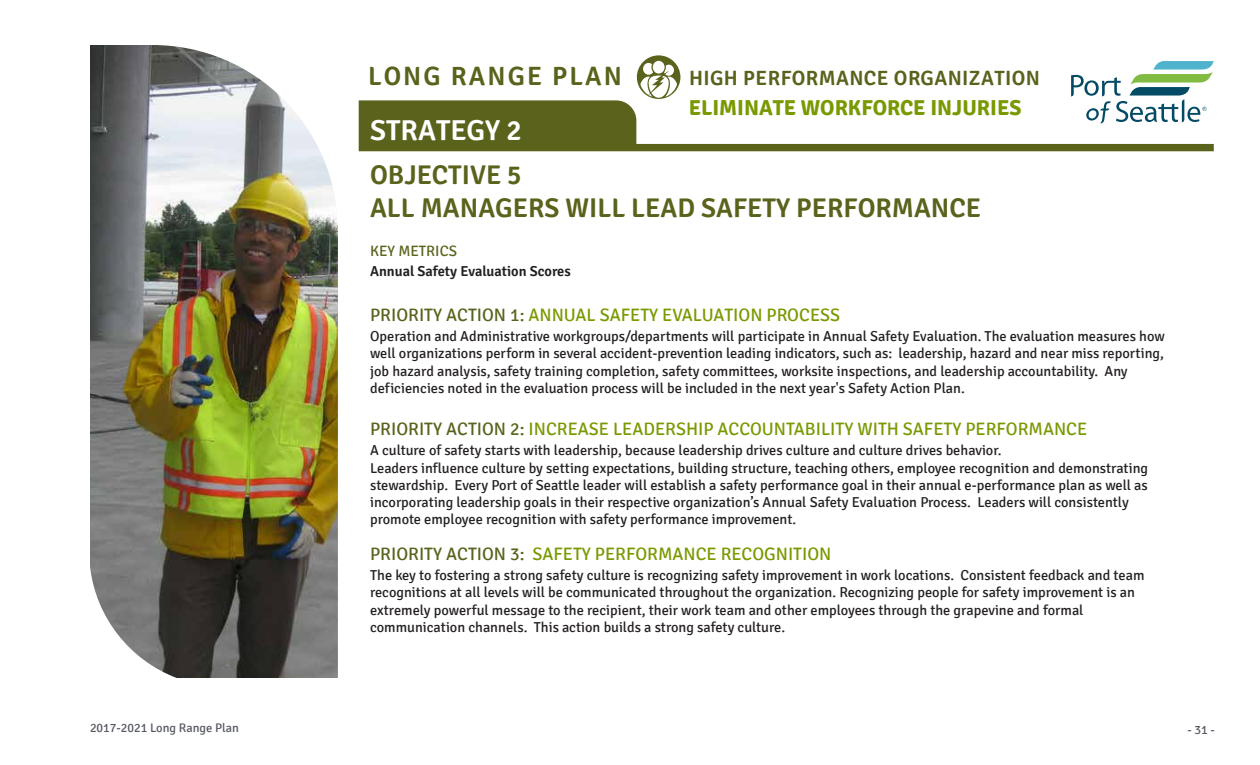
<style>
.page{position:relative;width:1260px;height:765px;background:#fff}
.page>*{position:absolute;margin:0;border:0;box-sizing:border-box;transform-origin:0 0}
.t1{font:600 28.75px "Signika";color:#fff}
.t2{font:600 27px/32.4px "Signika";color:#5a621c}
.t3{font:600 26.38px "Signika";letter-spacing:.08em;color:#5a621c}
.t4{font:700 21.62px "Signika";color:#799900}
.t5{font:600 20.62px "Signika";letter-spacing:.02em;color:#5a621c}
.t6{font:18px "Signika";color:#799900}
.t7{font:15px "Signika";color:#5a621c}
.t8{font:14.38px/17.2px "Signika";color:#231f20}
.t9{font:600 14.38px "Signika";color:#231f20}
.t10{font:12.5px "Signika";color:#545861}
.s1{color:#5a621c}
</style>
<div class="page">
<svg style="left:359px;top:100px;width:855px;height:51px"></svg>
<svg style="left:1071px;top:61px;width:143px;height:62px"></svg>
<img style="left:90px;top:45px;width:248px;height:633px">
<div style="left:637px;top:55px;width:43px;height:44px;background:#5a621c;border-radius:50%"></div>
<div style="left:653px;top:61px;width:12px;height:13px;background:#fff;border-radius:50%"></div>
<svg style="left:640px;top:63px;width:37px;height:35px"></svg>
<h3 class="t3" style="left:368px;top:61px;width:255px">LONG RANGE PLAN</h3>
<h1 class="t1" style="left:370px;top:114px;width:153px">STRATEGY 2</h1>
<h3 class="t5" style="left:689px;top:66px;width:353px">HIGH PERFORMANCE ORGANIZATION</h3>
<h3 class="t4" style="left:689px;top:95px;width:334px">ELIMINATE WORKFORCE INJURIES</h3>
<h2 class="t2" style="left:370px;top:160px;width:613px">OBJECTIVE 5<br>ALL MANAGERS WILL LEAD SAFETY PERFORMANCE</h2>
<p class="t7" style="left:370px;top:242px;width:89px">KEY METRICS</p>
<p class="t9" style="left:370px;top:263px;width:202px">Annual Safety Evaluation Scores</p>
<p class="t6" style="left:370px;top:305px;width:472px"><span class="s1">PRIORITY ACTION 1:</span> ANNUAL SAFETY EVALUATION PROCESS</p>
<p class="t8" style="left:370px;top:328px;width:796px">Operation and Administrative workgroups/departments will participate in Annual Safety Evaluation. The evaluation measures how well organizations perform in several accident-prevention leading indicators, such as: leadership, hazard and near miss reporting, job hazard analysis, safety training completion, safety committees, worksite inspections, and leadership accountability. Any deficiencies noted in the evaluation process will be included in the next year's Safety Action Plan.</p>
<p class="t6" style="left:370px;top:419px;width:719px"><span class="s1">PRIORITY ACTION 2:</span> INCREASE LEADERSHIP ACCOUNTABILITY WITH SAFETY PERFORMANCE</p>
<p class="t8" style="left:370px;top:442px;width:780px">A culture of safety starts with leadership, because leadership drives culture and culture drives behavior.<br>Leaders influence culture by setting expectations, building structure, teaching others, employee recognition and demonstrating stewardship. Every Port of Seattle leader will establish a safety performance goal in their annual e-performance plan as well as incorporating leadership goals in their respective organization’s Annual Safety Evaluation Process. Leaders will consistently promote employee recognition with safety performance improvement.</p>
<p class="t6" style="left:370px;top:544px;width:463px"><span class="s1">PRIORITY ACTION 3:</span> SAFETY PERFORMANCE RECOGNITION</p>
<p class="t8" style="left:370px;top:567px;width:776px">The key to fostering a strong safety culture is recognizing safety improvement in work locations. Consistent feedback and team recognitions at all levels will be communicated throughout the organization. Recognizing people for safety improvement is an extremely powerful message to the recipient, their work team and other employees through the grapevine and formal communication channels. This action builds a strong safety culture.</p>
<p class="t10" style="left:90px;top:720px;width:151px">2017-2021 Long Range Plan</p>
<p class="t10" style="left:1188px;top:723px;width:29px">- 31 -</p>
</div>
